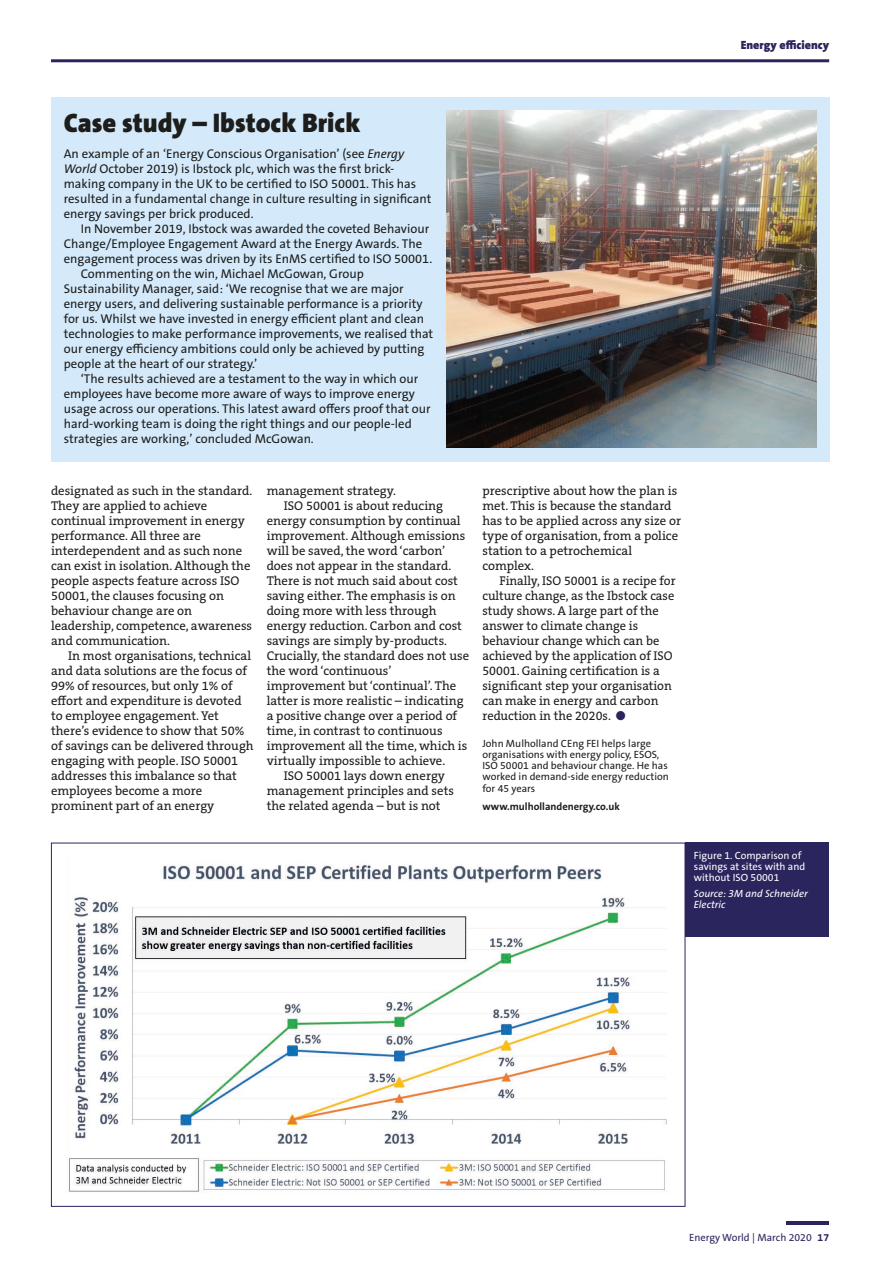
<style>
.page{position:relative;width:893px;height:1263px;background:#fff}
.page>*{position:absolute;margin:0;border:0;box-sizing:border-box;transform-origin:0 0}
.t1{font:900 27px "The Sans B W9";color:#1d1d1b}
.t2{font:12.75px/15px "The Serif B W5 Plain";color:#1d1d1b}
.t3{font:12.75px/15px "The Sans B W5 Plain";color:#1d1d1b}
.t4{font:900 12px "The Sans B W9";color:#2b255d}
.t5{font:10.5px/11.2px "The Sans B W5 Plain";color:#1d1d1b}
.t6{font:10.5px/11.2px "The Sans B W5 Plain";color:#fff}
.t7{font:italic 10.5px/11.2px "The Sans B W5 Plain";color:#fff}
.t8{font:700 10.5px "The Sans B W7";color:#1d1d1b}
.t9{font:10.5px "The Sans B W5 Plain";color:#2b255d}
.s1{font-style:italic}
.s2{color:#2b255d}
.s3{font-family:"The Sans B W7";font-weight:700}
</style>
<div class="page">
<hr style="left:51px;top:59px;width:778px;height:3px;background:#2b255d">
<hr style="left:787px;top:1221px;width:42px;height:4px;background:#2b255d">
<img style="left:69px;top:864px;width:598px;height:328px">
<div style="left:685px;top:843px;width:144px;height:94px;background:#2b255d"></div>
<div style="left:51px;top:98px;width:778px;height:364px;background:#d4eafb"></div>
<img style="left:446px;top:111px;width:370px;height:337px">
<p class="t4" style="left:741px;top:37px;width:90px">Energy efficiency</p>
<h1 class="t1" style="left:64px;top:105px;width:298px">Case study – Ibstock Brick</h1>
<p class="t3" style="left:64px;top:146px;width:369px">An example of an ‘Energy Conscious Organisation’ (see <span class="s1">Energy World</span> October 2019) is Ibstock plc, which was the first brick&shy;making company in the UK to be certified to ISO 50001. This has resulted in a fundamental change in culture resulting in significant energy savings per brick produced.</p>
<p class="t3" style="left:81px;top:221px;width:350px">In November 2019, Ibstock was awarded the coveted Behaviour</p>
<p class="t3" style="left:64px;top:236px;width:360px">Change/Employee Engagement Award at the Energy Awards. The</p>
<p class="t3" style="left:64px;top:251px;width:370px">engagement process was driven by its EnMS certified to ISO 50001.</p>
<p class="t3" style="left:81px;top:266px;width:284px">Commenting on the win, Michael McGowan, Group</p>
<p class="t3" style="left:64px;top:281px;width:341px">Sustainability Manager, said: ‘We recognise that we are major</p>
<p class="t3" style="left:64px;top:296px;width:360px">energy users, and delivering sustainable performance is a priority</p>
<p class="t3" style="left:64px;top:311px;width:362px">for us. Whilst we have invested in energy efficient plant and clean</p>
<p class="t3" style="left:64px;top:326px;width:371px">technologies to make performance improvements, we realised that</p>
<p class="t3" style="left:64px;top:341px;width:362px">our energy efficiency ambitions could only be achieved by putting</p>
<p class="t3" style="left:64px;top:356px;width:195px">people at the heart of our strategy.’</p>
<p class="t3" style="left:81px;top:371px;width:339px">‘The results achieved are a testament to the way in which our</p>
<p class="t3" style="left:64px;top:386px;width:353px">employees have become more aware of ways to improve energy</p>
<p class="t3" style="left:64px;top:401px;width:368px">usage across our operations. This latest award offers proof that our</p>
<p class="t3" style="left:64px;top:416px;width:350px">hard-working team is doing the right things and our people-led</p>
<p class="t3" style="left:64px;top:431px;width:252px">strategies are working,’ concluded McGowan.</p>
<p class="t2" style="left:51px;top:484px;width:203px">designated as such in the standard.<br>They are applied to achieve continual improvement in energy performance. All three are interdependent and as such none can exist in isolation. Although the people aspects feature across ISO<br>50001, the clauses focusing on behaviour change are on leadership, competence, awareness and communication.</p>
<p class="t2" style="left:51px;top:648px;width:204px;text-indent:17px">In most organisations, technical and data solutions are the focus of<br>99% of resources, but only 1% of effort and expenditure is devoted to employee engagement. Yet there’s evidence to show that 50% of savings can be delivered through engaging with people. ISO 50001 addresses this imbalance so that employees become a more prominent part of an energy</p>
<p class="t2" style="left:267px;top:483px;width:131px">management strategy.</p>
<p class="t2" style="left:284px;top:498px;width:161px">ISO 50001 is about reducing</p>
<p class="t2" style="left:267px;top:513px;width:195px">energy consumption by continual</p>
<p class="t2" style="left:267px;top:528px;width:200px">improvement. Although emissions</p>
<p class="t2" style="left:267px;top:543px;width:180px">will be saved, the word ‘carbon’</p>
<p class="t2" style="left:267px;top:558px;width:186px">does not appear in the standard.</p>
<p class="t2" style="left:267px;top:573px;width:193px">There is not much said about cost</p>
<p class="t2" style="left:267px;top:588px;width:190px">saving either. The emphasis is on</p>
<p class="t2" style="left:267px;top:603px;width:171px">doing more with less through</p>
<p class="t2" style="left:267px;top:618px;width:197px">energy reduction. Carbon and cost</p>
<p class="t2" style="left:267px;top:633px;width:182px">savings are simply by-products.</p>
<p class="t2" style="left:267px;top:648px;width:204px">Crucially, the standard does not use</p>
<p class="t2" style="left:267px;top:663px;width:126px">the word ‘continuous’</p>
<p class="t2" style="left:267px;top:678px;width:191px">improvement but ‘continual’. The</p>
<p class="t2" style="left:267px;top:693px;width:198px">latter is more realistic – indicating</p>
<p class="t2" style="left:267px;top:708px;width:192px">a positive change over a period of</p>
<p class="t2" style="left:267px;top:723px;width:177px">time, in contrast to continuous</p>
<p class="t2" style="left:267px;top:738px;width:202px">improvement all the time, which is</p>
<p class="t2" style="left:267px;top:753px;width:180px">virtually impossible to achieve.</p>
<p class="t2" style="left:284px;top:768px;width:163px">ISO 50001 lays down energy</p>
<p class="t2" style="left:267px;top:783px;width:189px">management principles and sets</p>
<p class="t2" style="left:267px;top:798px;width:175px">the related agenda – but is not</p>
<p class="t2" style="left:482px;top:483px;width:200px">prescriptive about how the plan is met. This is because the standard has to be applied across any size or type of organisation, from a police station to a petrochemical complex.</p>
<p class="t2" style="left:482px;top:574px;width:195px;text-indent:17px">Finally, ISO 50001 is a recipe for culture change, as the Ibstock case study shows. A large part of the answer to climate change is behaviour change which can be achieved by the application of ISO<br>50001. Gaining certification is a significant step your organisation can make in energy and carbon reduction in the 2020s. <span class="s2">●</span></p>
<p class="t5" style="left:482px;top:737px;width:188px">John Mulholland CEng FEI helps large organisations with energy policy, ESOS, ISO 50001 and behaviour change. He has worked in demand-side energy reduction for 45 years</p>
<p class="t8" style="left:482px;top:800px;width:139px">www.mulhollandenergy.co.uk</p>
<p class="t6" style="left:694px;top:850px;width:113px">Figure 1. Comparison of savings at sites with and without ISO 50001</p>
<p class="t7" style="left:694px;top:888px;width:115px">Source: 3M and Schneider<br>Electric</p>
<p class="t9" style="left:689px;top:1230px;width:142px">Energy World | March 2020 <span class="s3">17</span></p>
</div>
